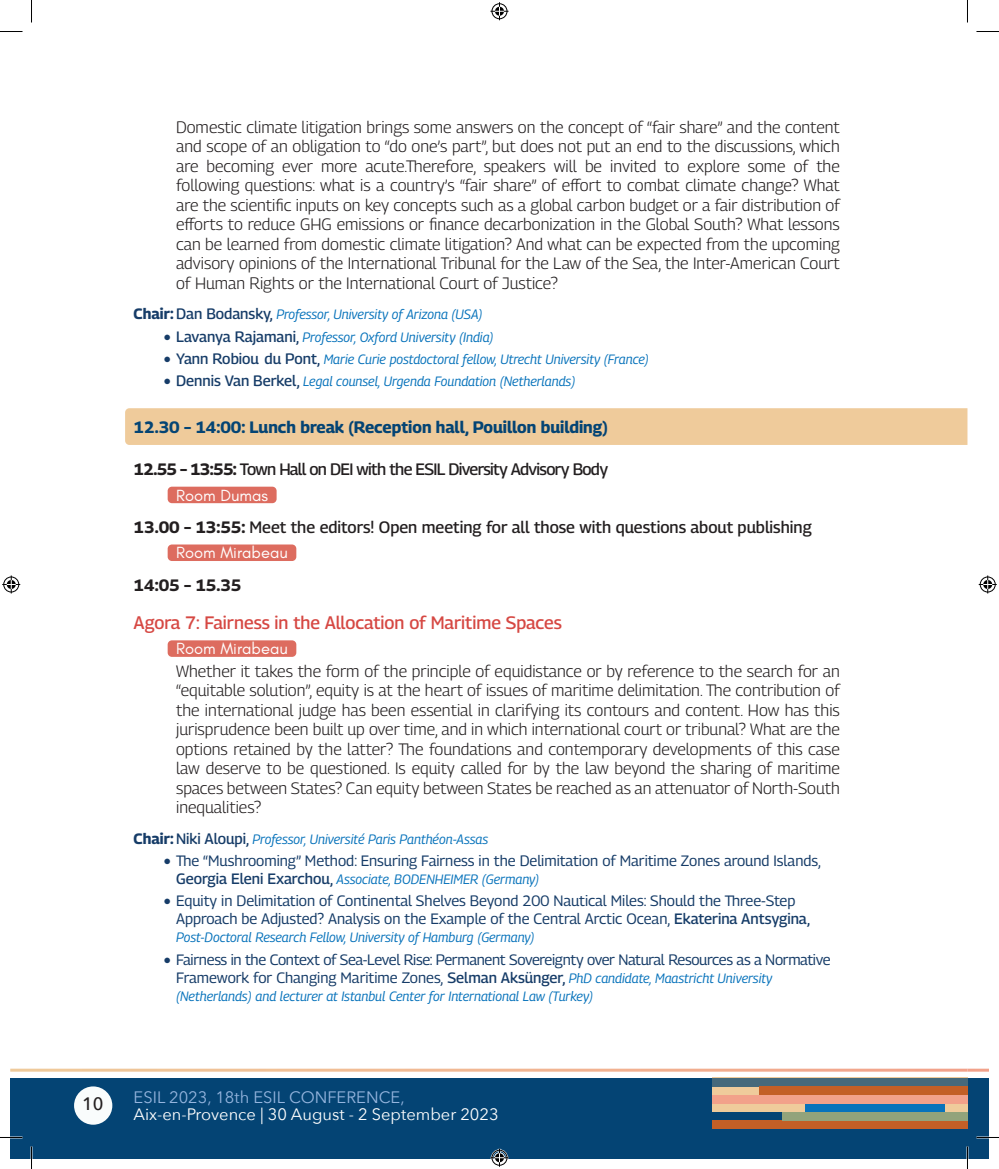
<style>
.page{position:relative;width:999px;height:1169px;background:#fff}
.page>*{position:absolute;margin:0;border:0;box-sizing:border-box;transform-origin:0 0}
.AGORA{font:500 18px "Georama";color:#d64843}
.t1{font:500 18px "Avenir Next";color:#231f20}
.description{font:300 16.5px/19.5px "Georama";color:#231f20;text-align:justify}
.HOUR1{font:500 16.5px "Georama";letter-spacing:-.005em;color:#231f20}
.HOUR1-2{font:500 16.5px "Georama";letter-spacing:-.04em;color:#231f20}
.Titre_2L{font:700 16.5px "Georama";color:#044474}
.t2{font:16.5px "Avenir Next";color:#fff}
.ROOM{font:16.5px "Glacial Indifference";color:#fff}
.t3{font:16.5px "Avenir Next";color:#95b5de}
.HOUR1-3{font:700 16.5px "Georama";color:#231f20}
.t4{font:15px/18px "Georama";letter-spacing:-.005em;color:#163c68}
.Chair1{font:italic 13.5px "Georama";color:#0873bb}
.s1{font-weight:700;font-style:normal;font-size:15px;color:#163c68}
.s2{font-weight:500;font-style:normal;font-size:15px;color:#163c68}
.s3{font-style:normal;font-size:15px;color:#163c68}
.s4{font-weight:700}
.s5{font-weight:500}
.s6{font-style:italic;font-size:13.5px;color:#0873bb}
</style>
<div class="page">
<div style="left:10px;top:1077px;width:957px;height:81px;background:#044474"></div>
<div style="left:967px;top:1077px;width:21px;height:81px;background:#044474"></div>
<div style="left:74px;top:1086px;width:38px;height:38px;background:#f9fcfc;border-radius:50%"></div>
<div style="left:712px;top:1120px;width:255px;height:9px;background:#c35f26"></div>
<div style="left:712px;top:1077px;width:255px;height:35px;background:#efcb9b"></div>
<div style="left:781px;top:1111px;width:186px;height:9px;background:#92a37b"></div>
<div style="left:712px;top:1077px;width:255px;height:9px;background:#46697b"></div>
<div style="left:805px;top:1103px;width:140px;height:9px;background:#0873bb"></div>
<div style="left:758px;top:1086px;width:209px;height:8px;background:#c35f26"></div>
<div style="left:712px;top:1094px;width:255px;height:9px;background:#f2a18a"></div>
<div style="left:125px;top:408px;width:842px;height:37px;background:#efcb9b"></div>
<div style="left:168px;top:486px;width:108px;height:17px;background:#dd6c5f;border-radius:4px"></div>
<div style="left:168px;top:544px;width:128px;height:17px;background:#dd6c5f;border-radius:4px"></div>
<div style="left:168px;top:640px;width:128px;height:17px;background:#dd6c5f;border-radius:4px"></div>
<hr style="left:0;top:1136px;width:22px;height:2px;background:#fff">
<hr style="left:976px;top:1136px;width:22px;height:2px;background:#fff">
<hr style="left:966px;top:1146px;width:2px;height:23px;background:#fff">
<svg style="left:0;top:31px;width:22px;height:1px"></svg>
<svg style="left:976px;top:31px;width:22px;height:1px"></svg>
<svg style="left:0;top:1137px;width:22px;height:1px"></svg>
<svg style="left:976px;top:1137px;width:22px;height:1px"></svg>
<svg style="left:31px;top:0;width:1px;height:23px"></svg>
<svg style="left:31px;top:1146px;width:1px;height:23px"></svg>
<svg style="left:967px;top:0;width:1px;height:23px"></svg>
<svg style="left:967px;top:1146px;width:1px;height:23px"></svg>
<svg style="left:490px;top:2px;width:18px;height:18px"></svg>
<svg style="left:490px;top:1148px;width:18px;height:18px"></svg>
<svg style="left:2px;top:575px;width:18px;height:18px"></svg>
<svg style="left:978px;top:575px;width:18px;height:18px"></svg>
<p class="description" style="left:176px;top:117px;width:665px">Domestic climate litigation brings some answers on the concept of “fair share” and the content and scope of an obligation to “do one’s part”, but does not put an end to the discussions, which are becoming ever more acute.Therefore, speakers will be invited to explore some of the following questions: what is a country’s “fair share” of effort to combat climate change? What are the scientific inputs on key concepts such as a global carbon budget or a fair distribution of efforts to reduce GHG emissions or finance decarbonization in the Global South? What lessons can be learned from domestic climate litigation? And what can be expected from the upcoming advisory opinions of the International Tribunal for the Law of the Sea, the Inter-American Court of Human Rights or the International Court of Justice?</p>
<p class="Chair1" style="left:134px;top:305px;width:350px"><span class="s1">Chair:</span> <span class="s2">Dan Bodansky,</span> Professor, University of Arizona (USA)</p>
<p class="Chair1" style="left:163px;top:327px;width:332px"><span class="s3">●</span> <span class="s2">Lavanya Rajamani,</span> Professor, Oxford University (India)</p>
<p class="Chair1" style="left:163px;top:349px;width:487px"><span class="s3">●</span> <span class="s2">Yann Robiou du Pont,</span> Marie Curie postdoctoral fellow, Utrecht University (France)</p>
<p class="Chair1" style="left:163px;top:371px;width:413px"><span class="s3">●</span> <span class="s2">Dennis Van Berkel,</span> Legal counsel, Urgenda Foundation (Netherlands)</p>
<p class="Titre_2L" style="left:134px;top:415px;width:475px">12.30 – 14:00: Lunch break (Reception hall, Pouillon building)</p>
<p class="HOUR1-2" style="left:134px;top:457px;width:476px"><span class="s4">12.55 – 13:55:</span> Town Hall on DEI with the ESIL Diversity Advisory Body</p>
<p class="ROOM" style="left:176px;top:486px;width:93px">Room Dumas</p>
<p class="HOUR1" style="left:134px;top:515px;width:679px"><span class="s4">13.00 – 13:55:</span> Meet the editors! Open meeting for all those with questions about publishing</p>
<p class="ROOM" style="left:176px;top:543px;width:113px">Room Mirabeau</p>
<p class="HOUR1-3" style="left:134px;top:573px;width:109px">14:05 – 15.35</p>
<p class="AGORA" style="left:134px;top:609px;width:430px">Agora 7: Fairness in the Allocation of Maritime Spaces</p>
<p class="ROOM" style="left:176px;top:639px;width:113px">Room Mirabeau</p>
<p class="description" style="left:176px;top:660px;width:665px">Whether it takes the form of the principle of equidistance or by reference to the search for an “equitable solution”, equity is at the heart of issues of maritime delimitation. The contribution of the international judge has been essential in clarifying its contours and content. How has this jurisprudence been built up over time, and in which international court or tribunal? What are the options retained by the latter? The foundations and contemporary developments of this case law deserve to be questioned. Is equity called for by the law beyond the sharing of maritime spaces between States? Can equity between States be reached as an attenuator of North-South inequalities?</p>
<p class="Chair1" style="left:134px;top:829px;width:356px"><span class="s1">Chair:</span> <span class="s2">Niki Aloupi,</span> Professor, Université Paris Panthéon-Assas</p>
<p class="t4" style="left:163px;top:851px;width:659px">● The “Mushrooming” Method: Ensuring Fairness in the Delimitation of Maritime Zones around Islands,</p>
<p class="Chair1" style="left:176px;top:869px;width:364px"><span class="s2">Georgia Eleni Exarchou,</span> Associate, BODENHEIMER (Germany)</p>
<p class="t4" style="left:176px;top:891px;width:635px;text-indent:-13px">● Equity in Delimitation of Continental Shelves Beyond 200 Nautical Miles: Should the Three-Step<br>Approach be Adjusted? Analysis on the Example of the Central Arctic Ocean, <span class="s5">Ekaterina Antsygina,</span></p>
<p class="Chair1" style="left:176px;top:927px;width:360px">Post-Doctoral Research Fellow, University of Hamburg (Germany)</p>
<p class="t4" style="left:176px;top:950px;width:656px;text-indent:-13px">● Fairness in the Context of Sea-Level Rise: Permanent Sovereignty over Natural Resources as a Normative<br>Framework for Changing Maritime Zones, <span class="s5">Selman Aksünger,</span> <span class="s6">PhD candidate, Maastricht University</span></p>
<p class="Chair1" style="left:176px;top:986px;width:418px">(Netherlands) and lecturer at Istanbul Center for International Law (Turkey)</p>
<p class="t1" style="left:82px;top:1088px;width:23px">10</p>
<p class="t3" style="left:134px;top:1083px;width:272px">ESIL 2023, 18th ESIL CONFERENCE,</p>
<p class="t2" style="left:134px;top:1100px;width:366px">Aix-en-Provence | 30 August - 2 September 2023</p>
</div>
